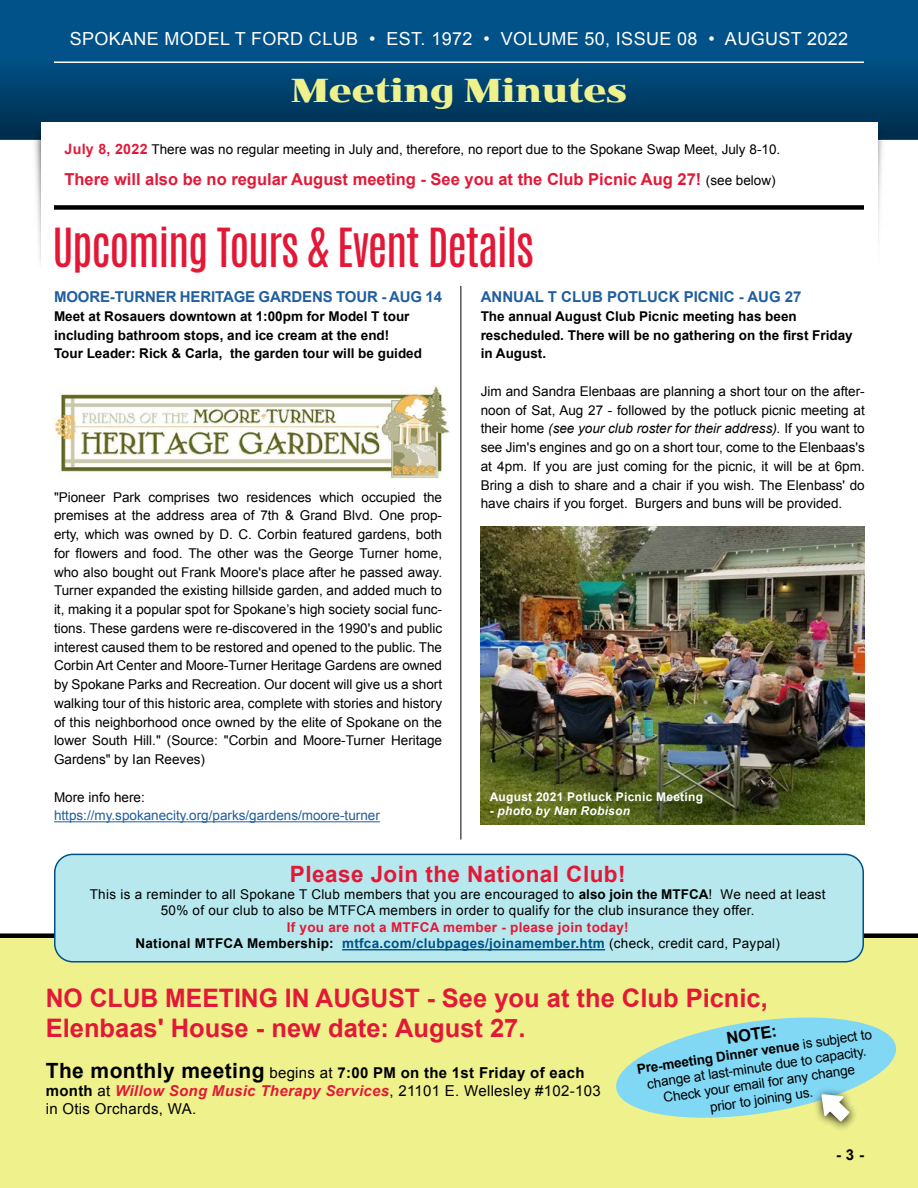
<style>
.page{position:relative;width:918px;height:1188px;background:#fff}
.page>*{position:absolute;margin:0;border:0;box-sizing:border-box;transform-origin:0 0}
.t1{font:45px "Antonio";letter-spacing:-.03em;color:#e31837}
.t2{font:700 34.5px "Jimbo";color:#eff18d}
.t3{font:700 25.5px/30px "Arial";color:#e31837}
.t4{font:700 22.5px "Arial";letter-spacing:.02em;color:#e31837}
.t5{font:18px "Arial";letter-spacing:.02em;color:#fff}
.t6{font:700 16.5px "Arial";color:#e31837}
.t7{font:700 16.5px "Arial";color:#000}
.t8{font:15px/18px "Arial";letter-spacing:.02em;color:#000}
.t9{font:700 15px "Arial";letter-spacing:-.01em;color:#215e9e}
.t10{font:700 15px "Arial";color:#000}
.t11{font:13.5px/18.8px "Arial";color:#000;text-align:justify}
.t12{font:700 13.5px/18.8px "Arial";color:#000}
.t13{font:13.5px/16.5px "Arial";letter-spacing:.02em;color:#000;text-align:center}
.t14{font:700 13.5px/16.5px "Arial";letter-spacing:.02em;color:#e31837;text-align:center}
.t15{font:13.5px "Arial";color:#215e9e}
.t16{font:700 12px "Arial";letter-spacing:.02em;color:#fff}
.t17{font:italic 700 12px "Arial";letter-spacing:.02em;color:#fff}
.s1{font-weight:700;font-size:14.25px;color:#e31837}
.s2{font-weight:400;font-size:13.5px;color:#000}
.s3{font-style:italic}
.s4{font-weight:700}
.s5{color:#000}
.s6{color:#005288}
.s7{font-weight:400;color:#000}
.s8{font-weight:700;font-size:21px}
.s9{font-weight:700;font-style:italic;color:#e31837}
</style>
<div class="page">
<div style="left:0;top:0;width:918px;height:139px;background:#005288"></div>
<div style="left:0;top:53px;width:918px;height:85px;background:linear-gradient(to bottom,#0a5a8f,#002848)"></div>
<img style="left:19px;top:131px;width:22px;height:134px">
<img style="left:878px;top:131px;width:20px;height:109px">
<div style="left:41px;top:122px;width:837px;height:213px;background:#fff"></div>
<hr style="left:54px;top:62px;width:810px;height:1px;background:#fff">
<hr style="left:460px;top:286px;width:1px;height:554px;background:#000">
<div style="left:0;top:936px;width:918px;height:252px;background:#eff18d"></div>
<div style="left:0;top:933px;width:918px;height:5px;background:#000"></div>
<div style="left:54px;top:205px;width:810px;height:5px;background:#000"></div>
<img style="left:481px;top:526px;width:384px;height:299px">
<div style="left:55px;top:854px;width:808px;height:108px;background:#b6e8ee;border-radius:18px"></div>
<div style="left:54px;top:854px;width:810px;height:109px;border:2px solid #005288;border-radius:18px"></div>
<hr style="left:342px;top:949px;width:263px;height:1px;background:#005288">
<svg style="left:616px;top:1017px;width:281px;height:112px"></svg>
<hr style="left:54px;top:821px;width:326px;height:1px;background:#215e9e">
<img style="left:52px;top:386px;width:398px;height:92px">
<h3 class="t5" style="left:70px;top:26px;width:780px">SPOKANE MODEL T FORD CLUB • EST. 1972 • VOLUME 50, ISSUE 08 • AUGUST 2022</h3>
<h2 class="t2" style="left:291px;top:71px;width:337px">Meeting Minutes</h2>
<p class="t11" style="left:64px;top:140px;width:717px"><span class="s1">July 8, 2022</span> There was no regular meeting in July and, therefore, no report due to the Spokane Swap Meet, July 8-10.</p>
<p class="t6" style="left:64px;top:168px;width:713px">There will also be no regular August meeting - See you at the Club Picnic Aug 27! <span class="s2">(see below)</span></p>
<h1 class="t1" style="left:52px;top:215px;width:483px">Upcoming Tours &amp; Event Details</h1>
<p class="t9" style="left:54px;top:287px;width:390px">MOORE-TURNER HERITAGE GARDENS TOUR - AUG 14</p>
<p class="t12" style="left:54px;top:307px;width:370px">Meet at Rosauers downtown at 1:00pm for Model T tour including bathroom stops, and ice cream at the end!<br>Tour Leader: Rick &amp; Carla, the garden tour will be guided</p>
<p class="t11" style="left:54px;top:488px;width:390px">"Pioneer Park comprises two residences which occupied the premises at the address area of 7th &amp; Grand Blvd. One prop&shy;erty, which was owned by D. C. Corbin featured gardens, both for flowers and food. The other was the George Turner home, who also bought out Frank Moore's place after he passed away.<br>Turner expanded the existing hillside garden, and added much to it, making it a popular spot for Spokane’s high society social func&shy;tions. These gardens were re-discovered in the 1990's and public interest caused them to be restored and opened to the public. The Corbin Art Center and Moore-Turner Heritage Gardens are owned by Spokane Parks and Recreation. Our docent will give us a short walking tour of this historic area, complete with stories and history of this neighborhood once owned by the elite of Spokane on the lower South Hill." (Source: "Corbin and Moore-Turner Heritage Gardens" by Ian Reeves)</p>
<p class="t11" style="left:54px;top:788px;width:92px">More info here:</p>
<p class="t15" style="left:54px;top:807px;width:327px">https://my.spokanecity.org/parks/gardens/moore-turner</p>
<p class="t9" style="left:481px;top:287px;width:322px">ANNUAL T CLUB POTLUCK PICNIC - AUG 27</p>
<p class="t12" style="left:481px;top:307px;width:374px">The annual August Club Picnic meeting has been rescheduled. There will be no gathering on the first Friday in August.</p>
<p class="t11" style="left:481px;top:382px;width:386px">Jim and Sandra Elenbaas are planning a short tour on the after&shy;noon of Sat, Aug 27 - followed by the potluck picnic meeting at their home <span class="s3">(see your club roster for their address).</span> If you want to see Jim's engines and go on a short tour, come to the Elenbaas's at 4pm. If you are just coming for the picnic, it will be at 6pm.<br>Bring a dish to share and a chair if you wish. The Elenbass' do have chairs if you forget. Burgers and buns will be provided.</p>
<p class="t16" style="left:490px;top:789px;width:215px">August 2021 Potluck Picnic Meeting</p>
<p class="t17" style="left:490px;top:803px;width:142px">- photo by Nan Robison</p>
<h3 class="t4" style="left:290px;top:860px;width:337px">Please Join the National Club!</h3>
<p class="t13" style="left:90px;top:886px;width:737px">This is a reminder to all Spokane T Club members that you are encouraged to <span class="s4">also join the MTFCA</span>! We need at least<br>50% of our club to also be MTFCA members in order to qualify for the club insurance they offer.</p>
<p class="t14" style="left:136px;top:919px;width:646px">If you are not a MTFCA member - please join today!<br><span class="s5">National MTFCA Membership:</span> <span class="s6">mtfca.com/clubpages/joinamember.htm</span> <span class="s7">(check, credit card, Paypal)</span></p>
<h3 class="t3" style="left:46px;top:984px;width:724px">NO CLUB MEETING IN AUGUST - See you at the Club Picnic,<br>Elenbaas' House - new date: August 27.</h3>
<p class="t8" style="left:46px;top:1063px;width:556px"><span class="s8">The monthly meeting</span> begins at <span class="s4">7:00 PM on the 1st Friday of each month</span> at <span class="s9">Willow Song Music Therapy Services</span>, 21101 E. Wellesley #102-103 in Otis Orchards, WA.</p>
<p class="t7" style="left:725px;top:1027px;width:52px;rotate:-8deg">NOTE:</p>
<p class="t11" style="left:636px;top:1062px;width:239px;line-height:16.4px;text-align:center;rotate:-9deg"><span class="s4">Pre-meeting Dinner venue</span> is subject to change at last-minute due to capacity.<br>Check your email for any change<br>prior to joining us.</p>
<p class="t10" style="left:836px;top:1145px;width:29px">- 3 -</p>
</div>
